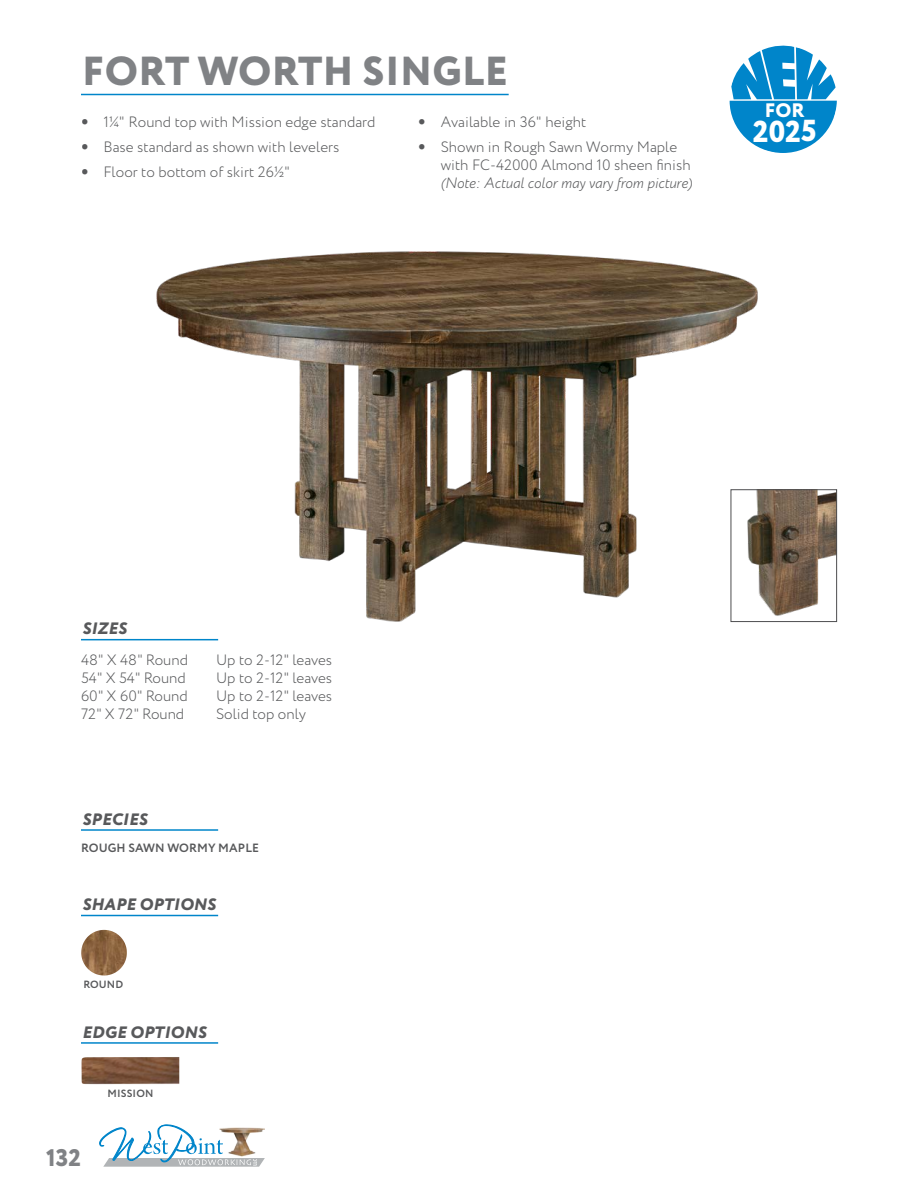
<style>
.page{position:relative;width:918px;height:1188px;background:#fff}
.page>*{position:absolute;margin:0;border:0;box-sizing:border-box;transform-origin:0 0}
.t1{font:800 40.5px "Circe";letter-spacing:.01em;color:#808285}
.t2{font:800 30.3px "Circe";color:#fff}
.t3{font:800 24px "Circe";color:#808285}
.t4{font:800 19.5px "Circe";color:#fff}
.t5{font:italic 800 16.5px "Circe";letter-spacing:.01em;color:#58595b}
.t6{font:300 15px/18px "Circe";color:#58595b}
.t7{font:italic 300 15px "Circe";color:#58595b}
.t8{font:700 12px "Circe";letter-spacing:.01em;color:#58595b}
.t9{font:700 10.5px "Circe";letter-spacing:.01em;color:#58595b}
.s1{font-family:"Avenir"}
</style>
<div class="page">
<svg style="left:99px;top:1125px;width:166px;height:42px"></svg>
<img style="left:219px;top:1128px;width:46px;height:29px">
<hr style="left:81px;top:639px;width:137px;height:1px;background:#0085ca">
<hr style="left:81px;top:915px;width:137px;height:1px;background:#0085ca">
<hr style="left:81px;top:1042px;width:137px;height:2px;background:#0085ca">
<img style="left:81px;top:1057px;width:98px;height:27px">
<hr style="left:81px;top:829px;width:137px;height:2px;background:#0085ca">
<hr style="left:81px;top:94px;width:428px;height:1px;background:#0085ca">
<img style="left:81px;top:930px;width:46px;height:46px">
<svg style="left:730px;top:45px;width:107px;height:108px"></svg>
<img style="left:156px;top:251px;width:607px;height:372px">
<img style="left:733px;top:491px;width:102px;height:129px">
<div style="left:731px;top:489px;width:106px;height:133px;border:1px solid #4d4d4f"></div>
<h1 class="t1" style="left:82px;top:44px;width:427px">FORT WORTH SINGLE</h1>
<p class="t6" style="left:81px;top:113px;width:296px"><span class="s1">•</span> 1¼" Round top with Mission edge standard</p>
<p class="t6" style="left:81px;top:138px;width:260px"><span class="s1">•</span> Base standard as shown with levelers</p>
<p class="t6" style="left:81px;top:163px;width:211px"><span class="s1">•</span> Floor to bottom of skirt 26½"</p>
<p class="t6" style="left:418px;top:113px;width:170px"><span class="s1">•</span> Available in 36" height</p>
<p class="t6" style="left:441px;top:138px;width:251px;text-indent:-22px"><span class="s1">•</span> Shown in Rough Sawn Wormy Maple with FC-42000 Almond 10 sheen finish</p>
<p class="t7" style="left:441px;top:173px;width:253px">(Note: Actual color may vary from picture)</p>
<h3 class="t4" style="left:765px;top:98px;width:41px">FOR</h3>
<h2 class="t2" style="left:753px;top:111px;width:65px">2025</h2>
<p class="t5" style="left:82px;top:618px;width:46px">SIZES</p>
<p class="t6" style="left:81px;top:651px;width:108px">48" X 48" Round</p>
<p class="t6" style="left:216px;top:651px;width:118px">Up to 2-12" leaves</p>
<p class="t6" style="left:81px;top:669px;width:106px">54" X 54" Round</p>
<p class="t6" style="left:216px;top:669px;width:118px">Up to 2-12" leaves</p>
<p class="t6" style="left:81px;top:687px;width:108px">60" X 60" Round</p>
<p class="t6" style="left:216px;top:687px;width:118px">Up to 2-12" leaves</p>
<p class="t6" style="left:81px;top:705px;width:105px">72" X 72" Round</p>
<p class="t6" style="left:216px;top:705px;width:92px">Solid top only</p>
<p class="t5" style="left:82px;top:808px;width:67px">SPECIES</p>
<p class="t8" style="left:81px;top:839px;width:179px">ROUGH SAWN WORMY MAPLE</p>
<p class="t5" style="left:82px;top:893px;width:135px">SHAPE OPTIONS</p>
<p class="t9" style="left:84px;top:977px;width:41px">ROUND</p>
<p class="t5" style="left:82px;top:1021px;width:126px">EDGE OPTIONS</p>
<h3 class="t3" style="left:46px;top:1142px;width:36px">132</h3>
<p class="t9" style="left:108px;top:1086px;width:47px">MISSION</p>
</div>
